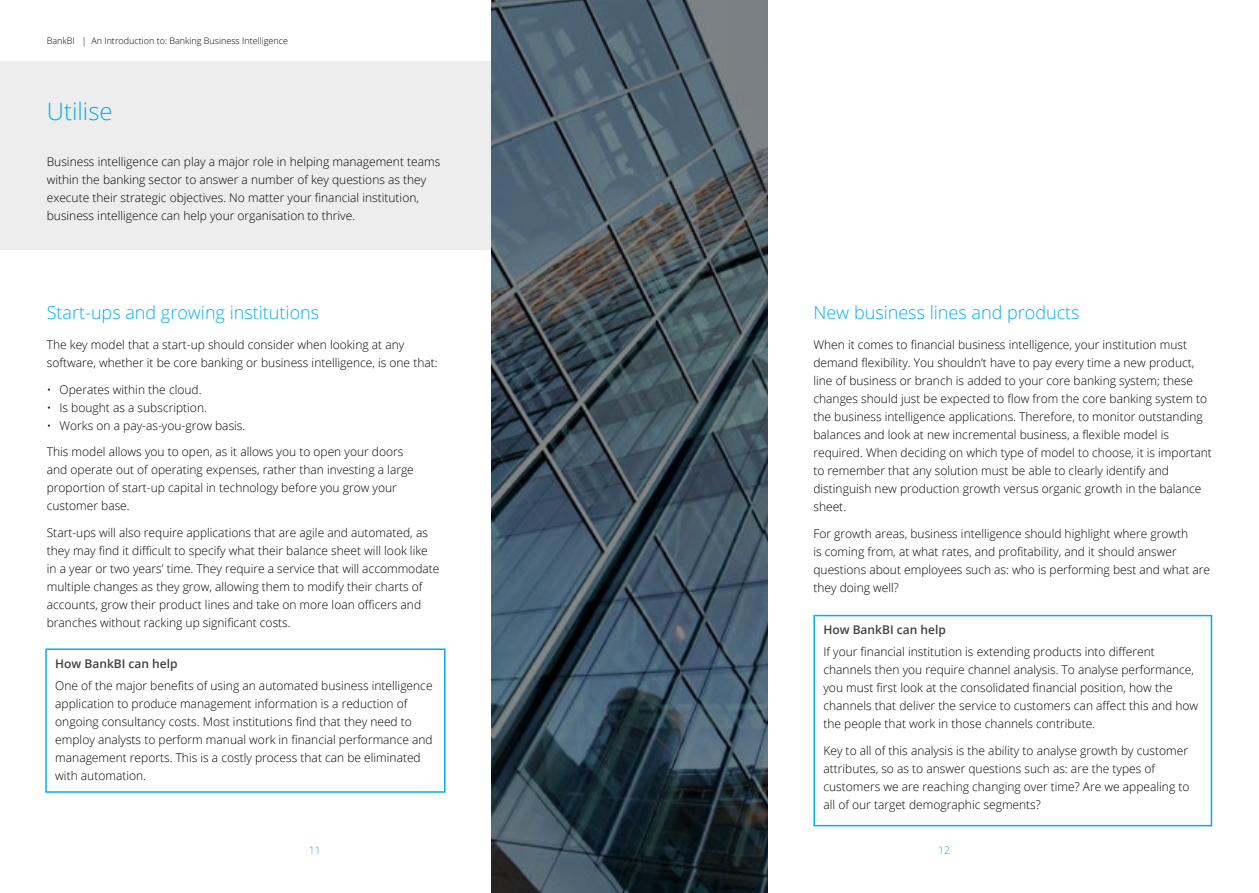
<style>
.page{position:relative;width:1259px;height:893px;background:#fff}
.page>*{position:absolute;margin:0;border:0;box-sizing:border-box;transform-origin:0 0}
.t1{font:300 24px "Open Sans";color:#00afef}
.t2{font:300 18px "Open Sans";color:#00afef}
.t3{font:300 12px/18px "Open Sans";color:#000}
.t4{font:600 12px "Open Sans";color:#414042}
.t5{font:300 10.5px "Open Sans";color:#00afef}
.t6{font:300 9px "Open Sans";color:#000}
</style>
<div class="page">
<div style="left:0;top:62px;width:490px;height:188px;background:#ededee"></div>
<svg style="left:491px;top:0;width:276px;height:893px;background:#41525d"></svg>
<div style="left:45px;top:648px;width:400px;height:145px;border:2px solid #00afef"></div>
<div style="left:813px;top:615px;width:399px;height:211px;border:2px solid #00afef"></div>
<p class="t6" style="left:47px;top:35px;width:243px">BankBI | An Introduction to: Banking Business Intelligence</p>
<h1 class="t1" style="left:47px;top:95px;width:67px">Utilise</h1>
<p class="t3" style="left:47px;top:152px;width:395px">Business intelligence can play a major role in helping management teams within the banking sector to answer a number of key questions as they execute their strategic objectives. No matter your financial institution, business intelligence can help your organisation to thrive.</p>
<h2 class="t2" style="left:47px;top:300px;width:274px">Start-ups and growing institutions</h2>
<p class="t3" style="left:47px;top:336px;width:392px">The key model that a start-up should consider when looking at any software, whether it be core banking or business intelligence, is one that:</p>
<p class="t3" style="left:47px;top:380px;width:156px">• Operates within the cloud.</p>
<p class="t3" style="left:47px;top:398px;width:162px">• Is bought as a subscription.</p>
<p class="t3" style="left:47px;top:416px;width:200px">• Works on a pay-as-you-grow basis.</p>
<p class="t3" style="left:47px;top:443px;width:368px">This model allows you to open, as it allows you to open your doors and operate out of operating expenses, rather than investing a large proportion of start-up capital in technology before you grow your customer base.</p>
<p class="t3" style="left:47px;top:523px;width:394px">Start-ups will also require applications that are agile and automated, as they may find it difficult to specify what their balance sheet will look like in a year or two years’ time. They require a service that will accommodate multiple changes as they grow, allowing them to modify their charts of accounts, grow their product lines and take on more loan officers and branches without racking up significant costs.</p>
<p class="t4" style="left:55px;top:655px;width:124px">How BankBI can help</p>
<p class="t3" style="left:55px;top:676px;width:379px">One of the major benefits of using an automated business intelligence application to produce management information is a reduction of ongoing consultancy costs. Most institutions find that they need to employ analysts to perform manual work in financial performance and management reports. This is a costly process that can be eliminated with automation.</p>
<h2 class="t2" style="left:813px;top:300px;width:268px">New business lines and products</h2>
<p class="t3" style="left:813px;top:336px;width:400px">When it comes to financial business intelligence, your institution must demand flexibility. You shouldn’t have to pay every time a new product, line of business or branch is added to your core banking system; these changes should just be expected to flow from the core banking system to the business intelligence applications. Therefore, to monitor outstanding balances and look at new incremental business, a flexible model is required. When deciding on which type of model to choose, it is important to remember that any solution must be able to clearly identify and distinguish new production growth versus organic growth in the balance sheet.</p>
<p class="t3" style="left:813px;top:524px;width:398px">For growth areas, business intelligence should highlight where growth<br>is coming from, at what rates, and profitability, and it should answer questions about employees such as: who is performing best and what are they doing well?</p>
<p class="t4" style="left:823px;top:621px;width:124px">How BankBI can help</p>
<p class="t3" style="left:823px;top:643px;width:376px">If your financial institution is extending products into different channels then you require channel analysis. To analyse performance, you must first look at the consolidated financial position, how the channels that deliver the service to customers can affect this and how the people that work in those channels contribute.</p>
<p class="t3" style="left:823px;top:741px;width:367px">Key to all of this analysis is the ability to analyse growth by customer attributes, so as to answer questions such as: are the types of customers we are reaching changing over time? Are we appealing to all of our target demographic segments?</p>
<p class="t5" style="left:309px;top:843px;width:13px">11</p>
<p class="t5" style="left:938px;top:843px;width:13px">12</p>
</div>
